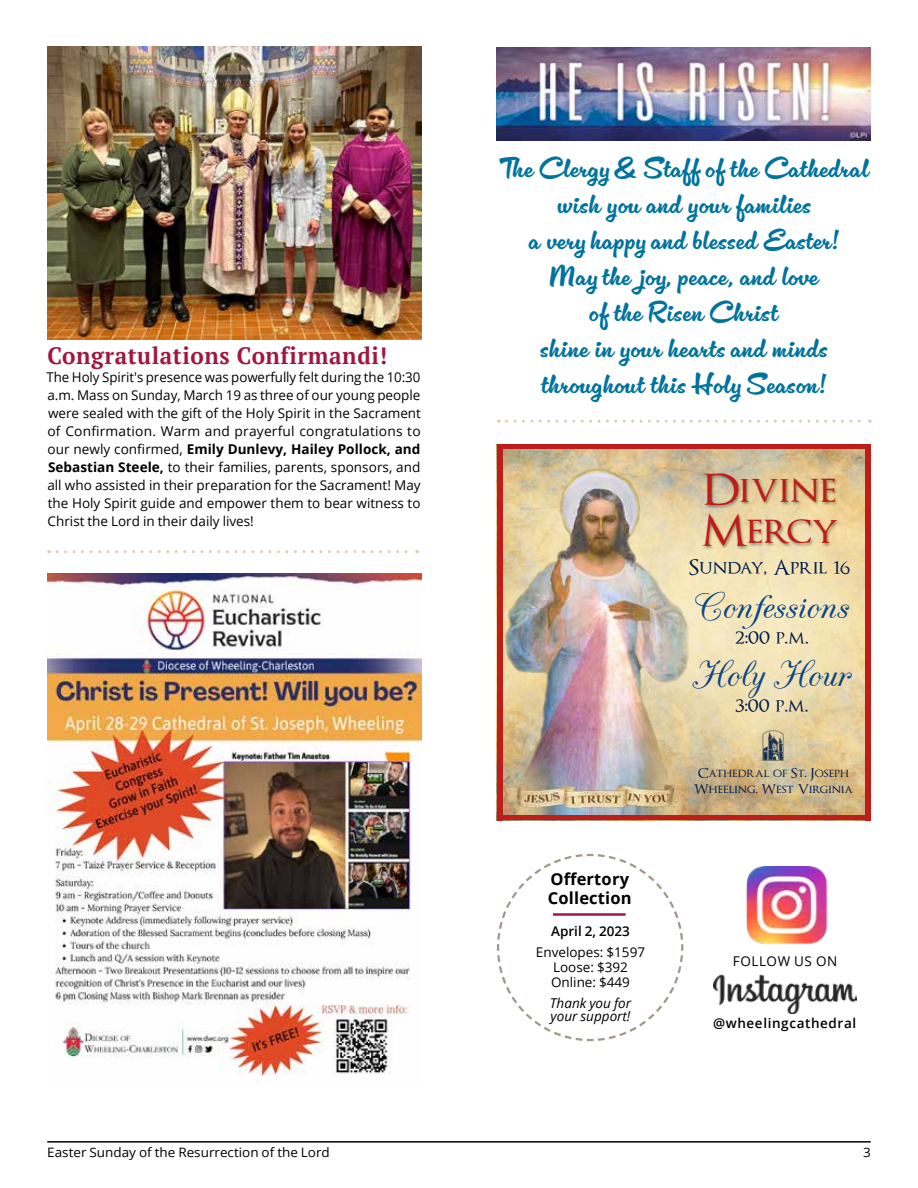
<style>
.page{position:relative;width:918px;height:1188px;background:#fff}
.page>*{position:absolute;margin:0;border:0;box-sizing:border-box;transform-origin:0 0}
.t1{font:43.2px "CAC Champagne";letter-spacing:.01em;color:#0d4786;scale:1.1 1}
.t2{font:42.15px/41.1px "Optimus Princeps";color:#be1d1a;scale:1.1 1}
.t3{font:30px/36px "Cinema Script";letter-spacing:.01em;color:#00739d;text-align:center}
.t4{font:700 23.7px "PT Serif";letter-spacing:.025em;color:#a0163e;scale:.95 1}
.t5{font:20.85px "Optimus Princeps";letter-spacing:.005em;color:#001c48;scale:1.1 1}
.t6{font:20.55px "Optimus Princeps";color:#001c48;scale:1.1 1}
.t7{font:700 16.5px/19.5px "Open Sans";letter-spacing:.01em;color:#000}
.t8{font:13.5px/18px "Open Sans";color:#000;text-align:justify}
.t9{font:italic 13.5px/13.5px "Open Sans";color:#000}
.t10{font:600 13.5px "Open Sans";letter-spacing:.045em;color:#000}
.t11{font:600 13.5px "Open Sans";color:#000}
.t12{font:13.5px "Open Sans";letter-spacing:.04em;color:#000}
.t13{font:13.35px/15px "Open Sans";color:#000;text-align:center}
.t14{font:13.2px/16px "Optimus Princeps";letter-spacing:.005em;color:#001c48;text-align:center;scale:1.1 1}
.t15{font:12.9px "Open Sans";color:#000;scale:1.04 1}
.s1{font-weight:700}
</style>
<div class="page">
<hr style="left:47px;top:1141px;width:824px;height:2px;background:#000">
<svg style="left:57px;top:550px;width:361px;height:3px"></svg>
<img style="left:746px;top:867px;width:82px;height:78px">
<img style="left:713px;top:974px;width:144px;height:40px">
<svg style="left:497px;top:853px;width:187px;height:189px"></svg>
<hr style="left:553px;top:913px;width:73px;height:3px;background:#a0163e">
<img style="left:503px;top:449px;width:362px;height:367px">
<img style="left:503px;top:463px;width:186px;height:353px">
<div style="left:701px;top:473px;width:140px;height:78px;background:#000;opacity:.4"></div>
<div style="left:497px;top:444px;width:374px;height:5px;background:#be1d1a"></div>
<hr style="left:497px;top:816px;width:374px;height:4px;background:#be1d1a">
<div style="left:497px;top:444px;width:6px;height:376px;background:#be1d1a"></div>
<div style="left:865px;top:444px;width:6px;height:376px;background:#be1d1a"></div>
<img style="left:763px;top:731px;width:21px;height:30px">
<img style="left:496px;top:47px;width:374px;height:94px">
<img style="left:47px;top:573px;width:374px;height:504px">
<img style="left:47px;top:47px;width:374px;height:292px">
<svg style="left:507px;top:420px;width:363px;height:3px"></svg>
<h3 class="t4" style="left:47px;top:340px;width:359px">Congratulations Confirmandi!</h3>
<p class="t8" style="left:47px;top:368px;width:376px">The Holy Spirit's presence was powerfully felt during the 10:30 a.m. Mass on Sunday, March 19 as three of our young people were sealed with the gift of the Holy Spirit in the Sacrament of Confirmation. Warm and prayerful congratulations to our newly confirmed, <span class="s1">Emily Dunlevy, Hailey Pollock, and Sebastian Steele,</span> to their families, parents, sponsors, and all who assisted in their preparation for the Sacrament! May the Holy Spirit guide and empower them to bear witness to Christ the Lord in their daily lives!</p>
<h3 class="t3" style="left:498px;top:151px;width:371px">The Clergy &amp; Staff of the Cathedral wish you and your families<br>a very happy and blessed Easter!<br>May the joy, peace, and love<br>of the Risen Christ<br>shine in your hearts and minds throughout this Holy Season!</h3>
<h2 class="t2" style="left:701px;top:472px;width:126px">Divine<br>Mercy</h2>
<h3 class="t5" style="left:689px;top:557px;width:148px">Sunday, April 16</h3>
<h1 class="t1" style="left:695px;top:584px;width:141px">Confessions</h1>
<h3 class="t6" style="left:735px;top:627px;width:68px">2:00 p.m.</h3>
<h1 class="t1" style="left:693px;top:653px;width:146px">Holy Hour</h1>
<h3 class="t6" style="left:736px;top:695px;width:68px">3:00 p.m.</h3>
<p class="t7" style="left:548px;top:869px;width:85px">Offertory<br>Collection</p>
<p class="t11" style="left:551px;top:922px;width:80px">April 2, 2023</p>
<p class="t13" style="left:536px;top:944px;width:111px">Envelopes: $1597<br>Loose: $392<br>Online: $449</p>
<p class="t9" style="left:550px;top:996px;width:83px">Thank you for your support!</p>
<p class="t14" style="left:694px;top:766px;width:146px">Cathedral of St. Joseph<br>Wheeling, West Virginia</p>
<p class="t12" style="left:733px;top:952px;width:106px">FOLLOW US ON</p>
<p class="t10" style="left:713px;top:1013px;width:145px">@wheelingcathedral</p>
<p class="t15" style="left:47px;top:1143px;width:273px">Easter Sunday of the Resurrection of the Lord</p>
<p class="t15" style="left:863px;top:1143px;width:9px">3</p>
</div>
